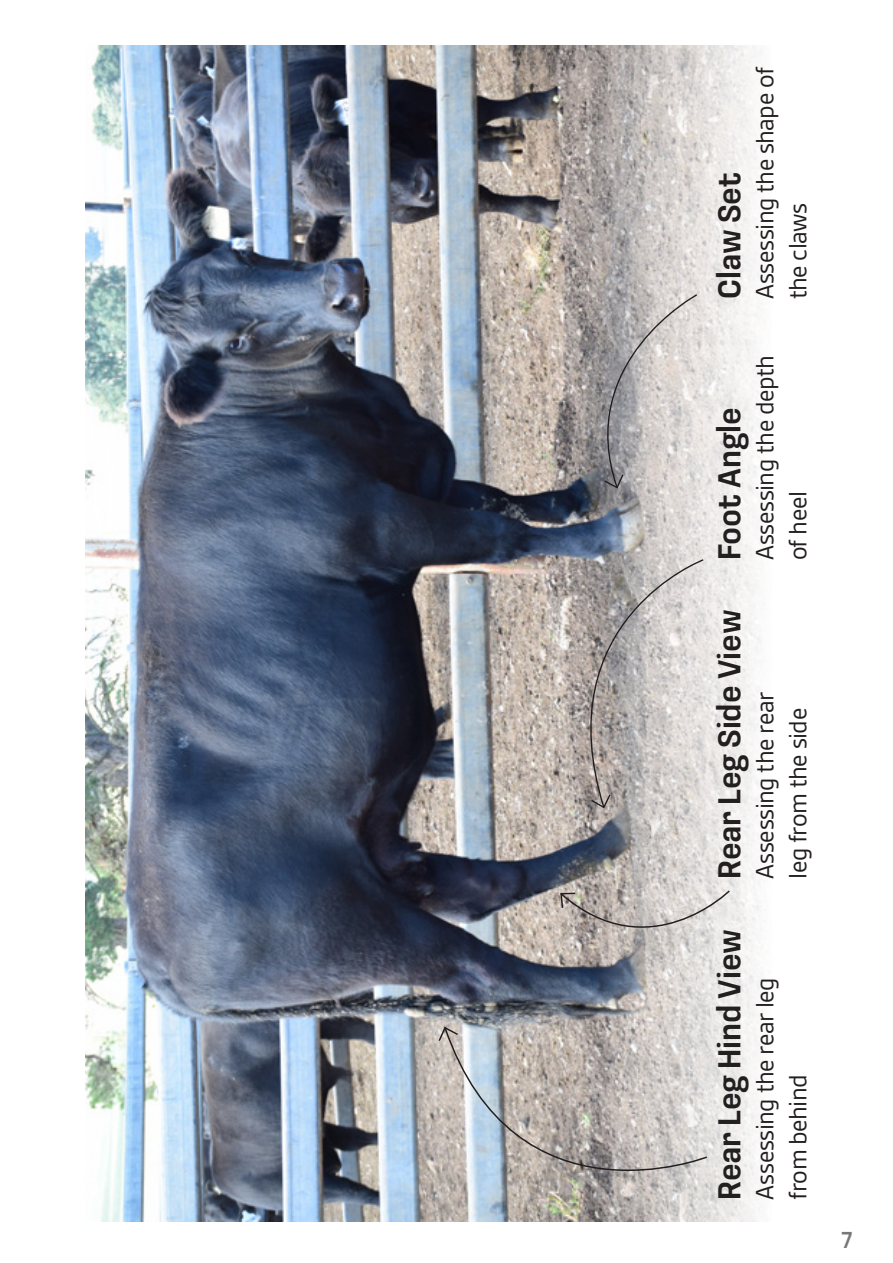
<style>
.page{position:relative;width:893px;height:1263px;background:#fff}
.page>*{position:absolute;margin:0;border:0;box-sizing:border-box;transform-origin:0 0}
.t1{font:500 33px "Loos Condensed";color:#231f20}
.t2{font:27px/33px "Gesta";letter-spacing:-.015em;color:#231f20}
.t3{font:500 24px "Loos Condensed";color:#76787b}
</style>
<div class="page">
<img style="left:85px;top:46px;width:678px;height:1175px">
<svg style="left:559px;top:889px;width:172px;height:81px;background:#c1bcb9"></svg>
<svg style="left:574px;top:293px;width:124px;height:197px;background:#b4b0b0"></svg>
<svg style="left:546px;top:558px;width:159px;height:251px;background:#bcb7b4"></svg>
<svg style="left:443px;top:1026px;width:265px;height:196px;background:#bdbab8"></svg>
<svg style="left:437px;top:1025px;width:23px;height:18px"></svg>
<p class="t1" style="left:706px;top:299px;width:129px;rotate:-90deg">Claw Set</p>
<p class="t2" style="left:748px;top:299px;width:234px;rotate:-90deg">Assessing the shape of the claws</p>
<p class="t2" style="left:748px;top:560px;width:207px;rotate:-90deg">Assessing the depth of heel</p>
<p class="t1" style="left:706px;top:560px;width:155px;rotate:-90deg">Foot Angle</p>
<p class="t1" style="left:706px;top:879px;width:271px;rotate:-90deg">Rear Leg Side View</p>
<p class="t2" style="left:748px;top:879px;width:188px;rotate:-90deg">Assessing the rear leg from the side</p>
<p class="t1" style="left:706px;top:1200px;width:272px;rotate:-90deg">Rear Leg Hind View</p>
<p class="t2" style="left:748px;top:1200px;width:224px;rotate:-90deg">Assessing the rear leg from behind</p>
<p class="t3" style="left:841px;top:1223px;width:13px">7</p>
</div>
